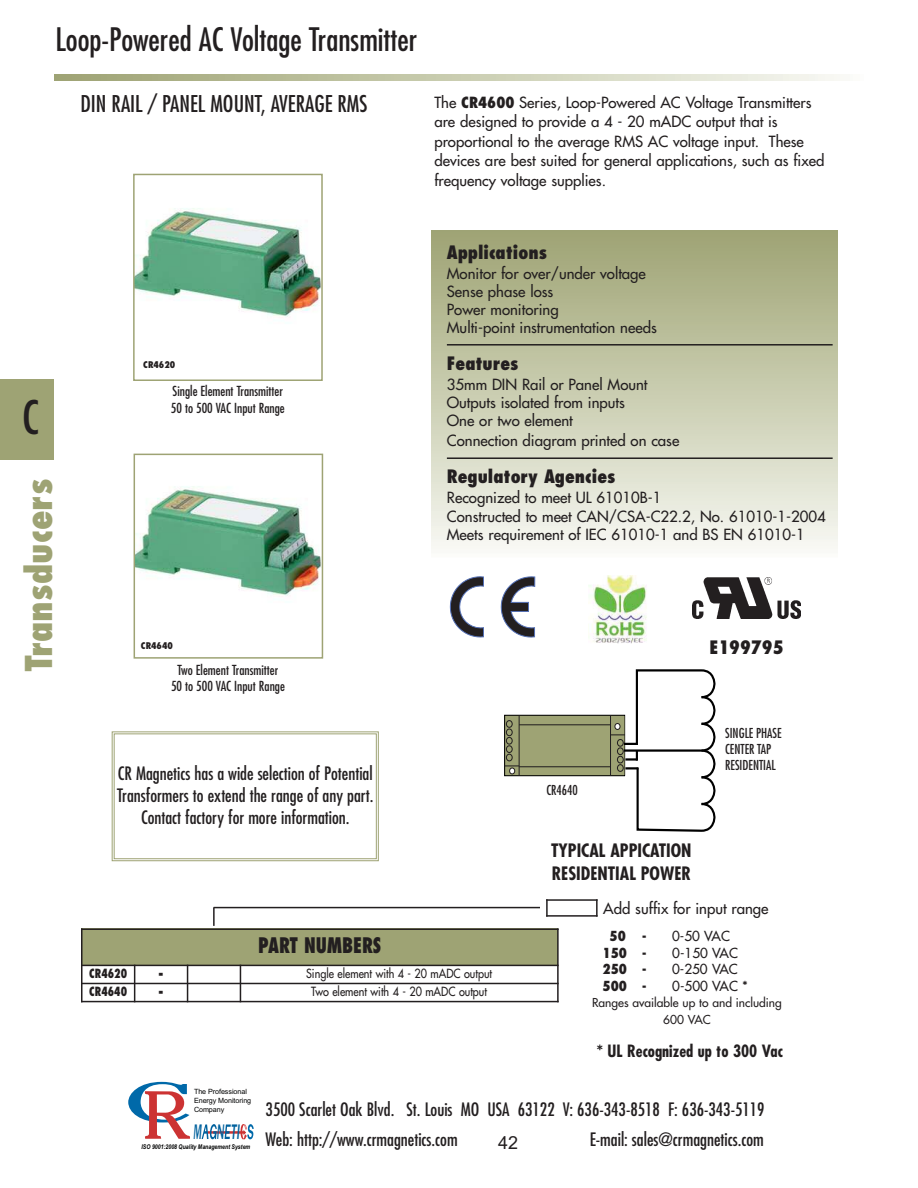
<style>
.page{position:relative;width:918px;height:1188px;background:#fff}
.page>*{position:absolute;margin:0;border:0;box-sizing:border-box;transform-origin:0 0}
.t1{font:condensed 45px "Futura";color:#231f20}
.t2{font:800 condensed 36px "Futura";color:#9ea374}
.t3{font:condensed 31.5px "Futura";color:#231f20}
.t4{font:condensed 22.5px "Futura";color:#231f20}
.t5{font:italic 500 21.75px "Franklin Gothic";color:#00619d;scale:.49 1}
.t6{font:800 condensed 20.85px "Futura";color:#231f20;scale:.86 1}
.t7{font:condensed 18px/22.4px "Futura";color:#231f20}
.t8{font:800 condensed 18px "Futura";color:#231f20}
.t9{font:700 condensed 18px/22.4px "Futura";color:#231f20}
.t10{font:800 condensed 17.85px "Futura";color:#231f20;scale:.86 1}
.t11{font:700 condensed 16.5px "Futura";color:#231f20}
.t12{font:15px/19.5px "Futura";color:#231f20}
.t13{font:condensed 13.5px/16.8px "Futura";color:#231f20}
.t14{font:13.5px "Futura";color:#231f20}
.t15{font:800 condensed 13.5px "Futura";color:#231f20}
.t16{font:condensed 13.35px/15.9px "Futura";color:#231f20}
.t17{font:12.3px "Futura";color:#231f20;scale:.87 1}
.t18{font:800 condensed 12.3px "Futura";color:#231f20;scale:.86 1}
.t19{font:12px/16.5px "Futura";color:#231f20;text-align:center}
.t20{font:800 condensed 9px "Futura";color:#231f20}
.t21{font:8.85px "Arial";color:#231f20}
.t22{font:7.2px/8.7px "Arial";letter-spacing:-.01em;color:#010202}
.t23{font:italic 700 6.6px "Arial Narrow";color:#010202}
.s1{font-weight:800;font-stretch:condensed}
</style>
<div class="page">
<svg style="left:54px;top:74px;width:786px;height:7px;background:#c9ccb0"></svg>
<div style="left:0;top:379px;width:53px;height:81px;background:#9ea374"></div>
<svg style="left:128px;top:1082px;width:62px;height:57px"></svg>
<svg style="left:202px;top:1124px;width:52px;height:15px"></svg>
<img style="left:136px;top:208px;width:184px;height:109px">
<div style="left:133px;top:174px;width:190px;height:207px;border:2px solid #9ea374"></div>
<svg style="left:111px;top:731px;width:268px;height:131px"></svg>
<div style="left:432px;top:230px;width:406px;height:327px;background:linear-gradient(to bottom,#9da271,#f8f9f3)"></div>
<hr style="left:447px;top:344px;width:386px;height:2px;background:#231f20">
<hr style="left:447px;top:457px;width:386px;height:2px;background:#231f20">
<div style="left:505px;top:715px;width:120px;height:61px;background:#9ea374"></div>
<div style="left:504px;top:715px;width:121px;height:61px;border:1px solid #000"></div>
<hr style="left:519px;top:766px;width:92px;height:1px;background:#231f20">
<hr style="left:519px;top:724px;width:92px;height:1px;background:#231f20">
<hr style="left:610px;top:716px;width:1px;height:60px;background:#231f20">
<div style="left:506px;top:745px;width:7px;height:8px;border:1px solid #231f20;border-radius:50%"></div>
<hr style="left:519px;top:716px;width:1px;height:60px;background:#231f20">
<div style="left:506px;top:737px;width:7px;height:8px;border:1px solid #231f20;border-radius:50%"></div>
<div style="left:506px;top:728px;width:7px;height:8px;border:1px solid #231f20;border-radius:50%"></div>
<div style="left:506px;top:720px;width:7px;height:8px;border:1px solid #231f20;border-radius:50%"></div>
<div style="left:506px;top:754px;width:7px;height:7px;border:1px solid #231f20;border-radius:50%"></div>
<svg style="left:505px;top:765px;width:14px;height:10px"></svg>
<svg style="left:611px;top:669px;width:105px;height:163px"></svg>
<div style="left:81px;top:928px;width:477px;height:37px;background:#9ea374"></div>
<svg style="left:82px;top:984px;width:52px;height:17px"></svg>
<hr style="left:81px;top:928px;width:1px;height:74px;background:#231f20">
<hr style="left:134px;top:965px;width:1px;height:37px;background:#231f20">
<hr style="left:187px;top:965px;width:1px;height:37px;background:#231f20">
<hr style="left:240px;top:965px;width:1px;height:37px;background:#231f20">
<hr style="left:557px;top:928px;width:2px;height:74px;background:#231f20">
<hr style="left:81px;top:928px;width:478px;height:2px;background:#231f20">
<hr style="left:81px;top:965px;width:478px;height:1px;background:#231f20">
<hr style="left:81px;top:983px;width:478px;height:1px;background:#231f20">
<hr style="left:81px;top:1001px;width:478px;height:1px;background:#231f20">
<svg style="left:213px;top:907px;width:2px;height:19px"></svg>
<hr style="left:214px;top:907px;width:326px;height:1px;background:#231f20">
<svg style="left:546px;top:901px;width:2px;height:14px"></svg>
<svg style="left:596px;top:901px;width:2px;height:14px"></svg>
<hr style="left:546px;top:899px;width:52px;height:2px;background:#231f20">
<hr style="left:546px;top:915px;width:52px;height:2px;background:#231f20">
<svg style="left:501px;top:577px;width:34px;height:60px"></svg>
<svg style="left:450px;top:577px;width:34px;height:60px"></svg>
<img style="left:589px;top:575px;width:58px;height:69px">
<img style="left:693px;top:577px;width:107px;height:42px">
<img style="left:137px;top:486px;width:183px;height:110px">
<div style="left:134px;top:454px;width:189px;height:205px;border:2px solid #9ea374"></div>
<h3 class="t3" style="left:56px;top:25px;width:363px">Loop-Powered AC Voltage Transmitter</h3>
<h3 class="t4" style="left:80px;top:93px;width:289px">DIN RAIL / PANEL MOUNT, AVERAGE RMS</h3>
<p class="t12" style="left:434px;top:93px;width:391px">The <span class="s1">CR4600</span> Series, Loop-Powered AC Voltage Transmitters are designed to provide a 4 - 20 mADC output that is proportional to the average RMS AC voltage input. These devices are best suited for general applications, such as fixed frequency voltage supplies.</p>
<h1 class="t1" style="left:22px;top:397px;width:18px">C</h1>
<h2 class="t2" style="left:24px;top:672px;width:195px;rotate:-90deg">Transducers</h2>
<p class="t20" style="left:143px;top:361px;width:33px">CR4620</p>
<p class="t13" style="left:171px;top:383px;width:115px">Single Element Transmitter<br>50 to 500 VAC Input Range</p>
<p class="t8" style="left:447px;top:245px;width:102px">Applications</p>
<p class="t12" style="left:447px;top:265px;width:211px;line-height:18px">Monitor for over/under voltage<br>Sense phase loss<br>Power monitoring<br>Multi-point instrumentation needs</p>
<p class="t8" style="left:447px;top:356px;width:73px">Features</p>
<p class="t12" style="left:447px;top:376px;width:202px;line-height:18px">35mm DIN Rail or Panel Mount<br>Outputs isolated from inputs<br>One or two element</p>
<p class="t12" style="left:447px;top:432px;width:234px">Connection diagram printed on case</p>
<p class="t8" style="left:447px;top:469px;width:170px">Regulatory Agencies</p>
<p class="t12" style="left:447px;top:489px;width:380px">Recognized to meet UL 61010B-1<br>Constructed to meet CAN/CSA-C22.2, No. 61010-1-2004</p>
<p class="t12" style="left:447px;top:526px;width:359px">Meets requirement of IEC 61010-1 and BS EN 61010-1</p>
<p class="t20" style="left:141px;top:642px;width:33px">CR4640</p>
<p class="t8" style="left:709px;top:640px;width:76px">E199795</p>
<p class="t13" style="left:171px;top:662px;width:115px;text-align:center">Two Element Transmitter<br>50 to 500 VAC Input Range</p>
<p class="t7" style="left:117px;top:763px;width:258px;text-align:center">CR Magnetics has a wide selection of Potential<br>Transformers to extend the range of any part.<br>Contact factory for more information.</p>
<h3 class="t6" style="left:258px;top:937px;width:145px">PART NUMBERS</h3>
<p class="t18" style="left:89px;top:968px;width:45px">CR4620</p>
<p class="t10" style="left:159px;top:966px;width:7px">-</p>
<p class="t17" style="left:306px;top:967px;width:215px">Single element with 4 - 20 mADC output</p>
<p class="t18" style="left:89px;top:986px;width:45px">CR4640</p>
<p class="t10" style="left:159px;top:984px;width:7px">-</p>
<p class="t17" style="left:311px;top:986px;width:204px">Two element with 4 - 20 mADC output</p>
<p class="t16" style="left:546px;top:783px;width:33px">CR4640</p>
<p class="t9" style="left:551px;top:841px;width:142px">TYPICAL APPICATION<br>RESIDENTIAL POWER</p>
<p class="t16" style="left:725px;top:726px;width:58px">SINGLE PHASE<br>CENTER TAP<br>RESIDENTIAL</p>
<p class="t12" style="left:603px;top:900px;width:167px">Add suffix for input range</p>
<p class="t15" style="left:610px;top:930px;width:38px">50 -</p>
<p class="t14" style="left:672px;top:929px;width:59px">0-50 VAC</p>
<p class="t15" style="left:603px;top:947px;width:45px">150 -</p>
<p class="t14" style="left:672px;top:946px;width:67px">0-150 VAC</p>
<p class="t15" style="left:603px;top:963px;width:45px">250 -</p>
<p class="t14" style="left:672px;top:962px;width:67px">0-250 VAC</p>
<p class="t15" style="left:603px;top:980px;width:45px">500 -</p>
<p class="t14" style="left:672px;top:979px;width:77px">0-500 VAC *</p>
<p class="t19" style="left:592px;top:995px;width:191px">Ranges available up to and including<br>600 VAC</p>
<p class="t11" style="left:597px;top:1043px;width:188px">* UL Recognized up to 300 Vac</p>
<p class="t22" style="left:194px;top:1088px;width:59px">The Professional<br>Energy Monitoring<br>Company</p>
<p class="t23" style="left:142px;top:1142px;width:110px">ISO 9001:2008 Quality Management System</p>
<h3 class="t5" style="left:194px;top:1118px;width:96px">M NTI</h3>
<p class="t7" style="left:266px;top:1096px;width:500px;line-height:29.5px">3500 Scarlet Oak Blvd. St. Louis MO USA 63122 V: 636-343-8518 F: 636-343-5119<br>Web: http://www.crmagnetics.com</p>
<p class="t7" style="left:590px;top:1129px;width:176px">E-mail: sales@crmagnetics.com</p>
<p class="t21" style="left:498px;top:1140px;width:22px">42</p>
</div>
